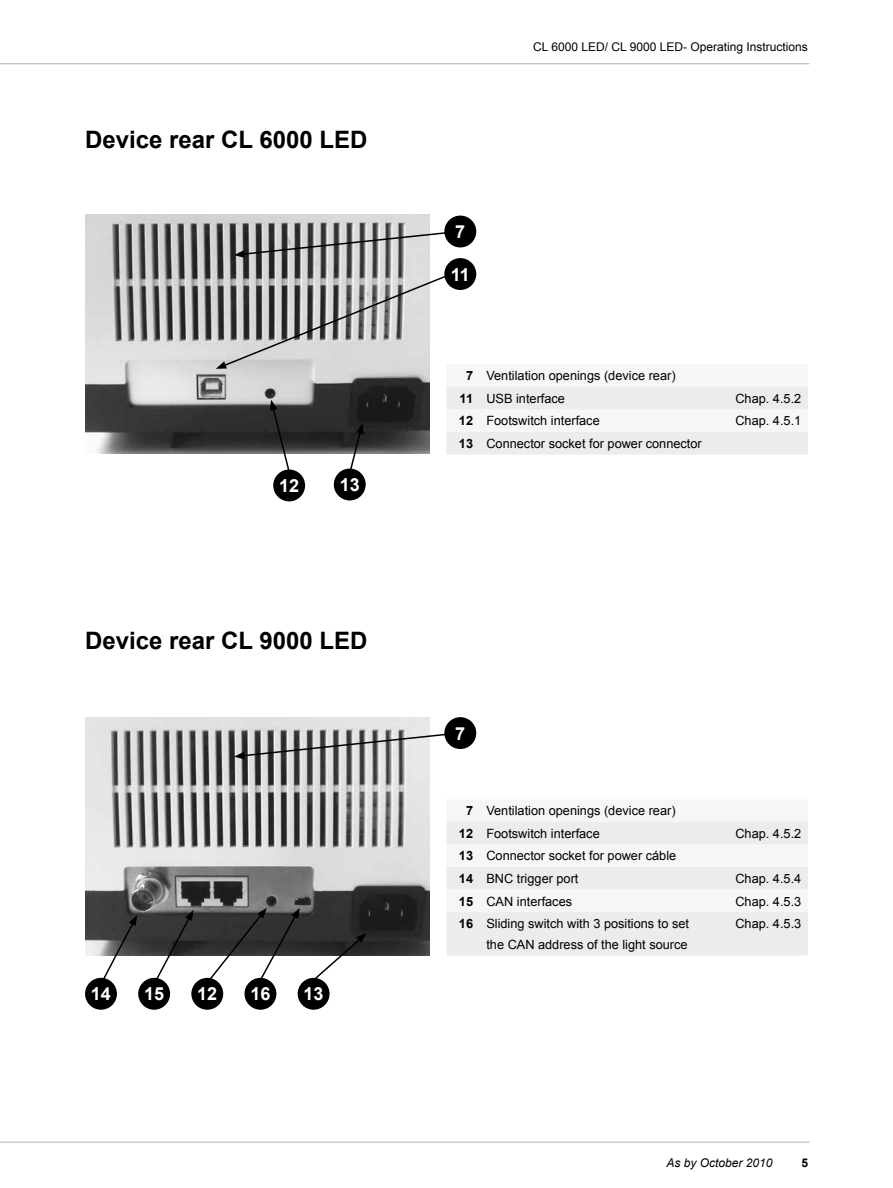
<style>
.page{position:relative;width:893px;height:1188px;background:#fff}
.page>*{position:absolute;margin:0;border:0;box-sizing:border-box;transform-origin:0 0}
.t1{font:700 24px "Arial";color:#000}
.t2{font:700 18px "Arial";color:#fff}
.t3{font:12.75px/22.5px "Arial";color:#000}
.t4{font:12px "Arial";color:#000}
.t5{font:italic 12px "Arial";color:#000}
.t6{font:700 12px "Arial";color:#000}
.s1{font-weight:700}
</style>
<div class="page">
<hr style="left:0;top:1142px;width:809px;height:1px;background:#b1b2b3">
<hr style="left:0;top:63px;width:809px;height:1px;background:#b1b2b3">
<img style="left:85px;top:215px;width:344px;height:239px">
<img style="left:85px;top:717px;width:344px;height:238px">
<svg style="left:447px;top:822px;width:361px;height:134px;fill:#ececed"></svg>
<svg style="left:234px;top:231px;width:216px;height:27px;background:#9c9c9c"></svg>
<div style="left:444px;top:216px;width:32px;height:31px;background:#000;border-radius:50%"></div>
<div style="left:444px;top:258px;width:32px;height:32px;background:#000;border-radius:50%"></div>
<div style="left:273px;top:470px;width:32px;height:31px;background:#000;border-radius:50%"></div>
<div style="left:334px;top:469px;width:32px;height:31px;background:#000;border-radius:50%"></div>
<svg style="left:216px;top:273px;width:592px;height:201px"></svg>
<svg style="left:234px;top:733px;width:210px;height:26px;background:#a2a2a2"></svg>
<div style="left:444px;top:717px;width:32px;height:32px;background:#000;border-radius:50%"></div>
<svg style="left:101px;top:915px;width:36px;height:67px"></svg>
<div style="left:85px;top:978px;width:32px;height:32px;background:#000;border-radius:50%"></div>
<div style="left:138px;top:978px;width:32px;height:32px;background:#000;border-radius:50%"></div>
<div style="left:191px;top:978px;width:32px;height:32px;background:#000;border-radius:50%"></div>
<div style="left:244px;top:978px;width:32px;height:32px;background:#000;border-radius:50%"></div>
<div style="left:298px;top:978px;width:32px;height:32px;background:#000;border-radius:50%"></div>
<svg style="left:154px;top:910px;width:39px;height:72px"></svg>
<svg style="left:207px;top:908px;width:93px;height:74px"></svg>
<svg style="left:311px;top:933px;width:56px;height:49px"></svg>
<h1 class="t1" style="left:85px;top:123px;width:284px">Device rear CL 6000 LED</h1>
<h2 class="t2" style="left:279px;top:474px;width:22px">12</h2>
<h2 class="t2" style="left:340px;top:473px;width:22px">13</h2>
<h1 class="t1" style="left:85px;top:625px;width:284px">Device rear CL 9000 LED</h1>
<h2 class="t2" style="left:91px;top:982px;width:22px">14</h2>
<h2 class="t2" style="left:144px;top:982px;width:22px">15</h2>
<h2 class="t2" style="left:197px;top:982px;width:22px">12</h2>
<h2 class="t2" style="left:250px;top:982px;width:22px">16</h2>
<h2 class="t2" style="left:304px;top:982px;width:22px">13</h2>
<p class="t4" style="left:533px;top:39px;width:276px">CL 6000 LED/ CL 9000 LED- Operating Instructions</p>
<h2 class="t2" style="left:455px;top:220px;width:12px">7</h2>
<h2 class="t2" style="left:451px;top:263px;width:21px">11</h2>
<p class="t3" style="left:460px;top:365px;width:217px;text-indent:6px"><span class="s1">7</span> Ventilation openings (device rear)<br><span class="s1">11</span> USB interface</p>
<p class="t3" style="left:735px;top:387px;width:67px">Chap. 4.5.2</p>
<p class="t3" style="left:459px;top:410px;width:142px"><span class="s1">12</span> Footswitch interface</p>
<p class="t3" style="left:735px;top:410px;width:67px">Chap. 4.5.1</p>
<p class="t3" style="left:459px;top:432px;width:244px"><span class="s1">13</span> Connector socket for power connector</p>
<h2 class="t2" style="left:455px;top:722px;width:12px">7</h2>
<p class="t3" style="left:459px;top:800px;width:218px;text-indent:7px"><span class="s1">7</span> Ventilation openings (device rear)<br><span class="s1">12</span> Footswitch interface</p>
<p class="t3" style="left:459px;top:845px;width:219px"><span class="s1">13</span> Connector socket for power cáble<br><span class="s1">14</span> BNC trigger port</p>
<p class="t3" style="left:735px;top:822px;width:67px">Chap. 4.5.2</p>
<p class="t3" style="left:735px;top:867px;width:67px">Chap. 4.5.4</p>
<p class="t3" style="left:459px;top:890px;width:115px"><span class="s1">15</span> CAN interfaces</p>
<p class="t3" style="left:735px;top:890px;width:67px">Chap. 4.5.3</p>
<p class="t3" style="left:459px;top:913px;width:232px;line-height:21px;text-align:right"><span class="s1">16</span> Sliding switch with 3 positions to set the CAN address of the light source</p>
<p class="t3" style="left:735px;top:912px;width:67px">Chap. 4.5.3</p>
<p class="t5" style="left:666px;top:1155px;width:108px">As by October 2010</p>
<p class="t6" style="left:801px;top:1155px;width:8px">5</p>
</div>
